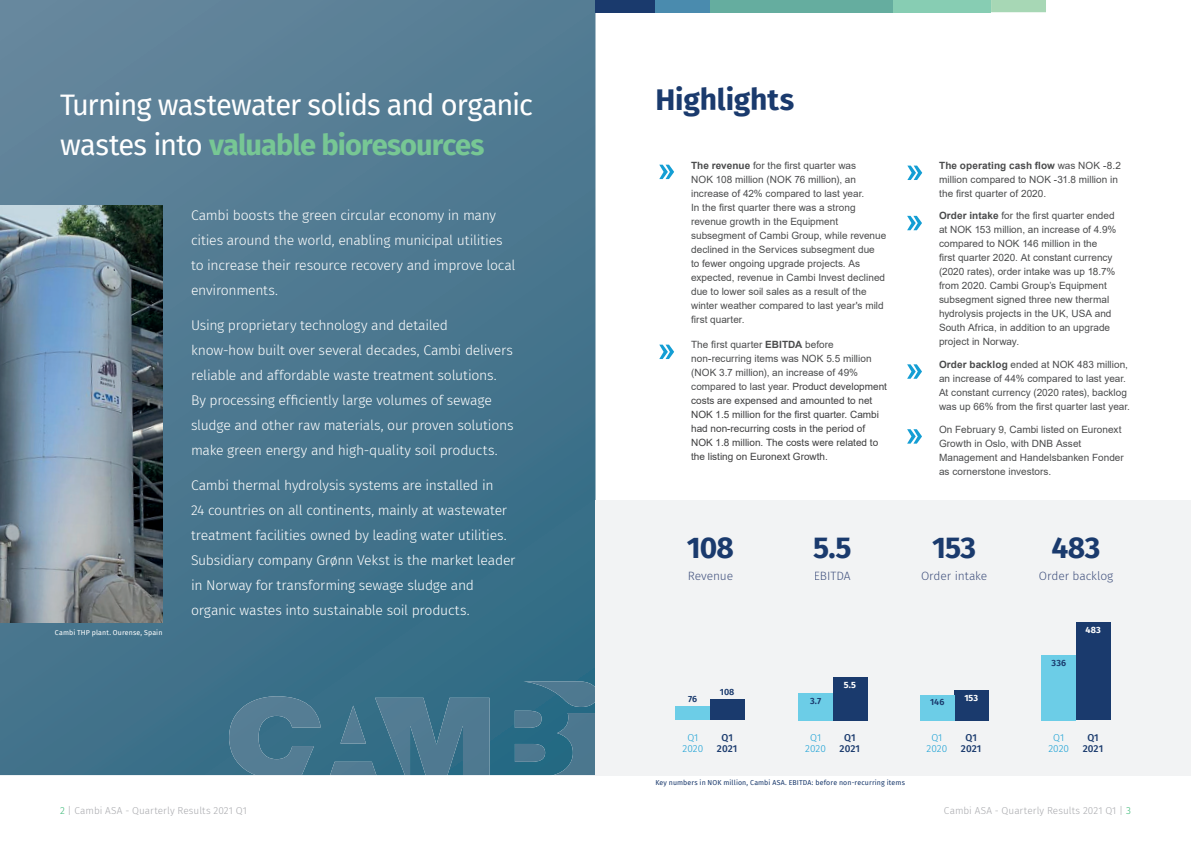
<style>
.page{position:relative;width:1191px;height:842px;background:#fff}
.page>*{position:absolute;margin:0;border:0;box-sizing:border-box;transform-origin:0 0}
.t1{font:700 30px "Fira Sans";letter-spacing:-.01em;color:#1a3a6d}
.t2{font:29px/40px "Fira Sans";letter-spacing:-.035em;color:#fff}
.t3{font:300 14px/25px "Fira Sans";letter-spacing:-.02em;color:#fff}
.t4{font:300 12px "Fira Sans";letter-spacing:-.01em;color:#43537f}
.t5{font:10px/14px "Arial";color:#4b4c4d}
.t6{font:10px/14px "Arial";color:#3e3e3f}
.t7{font:300 10px "Fira Sans";letter-spacing:.005em;color:#a8a9ad}
.t8{font:300 10px/11px "Fira Sans";letter-spacing:.005em;color:#149ed4;text-align:center}
.t9{font:500 10px/11px "Fira Sans";letter-spacing:.005em;color:#1a3a6d;text-align:center}
.t10{font:600 9px "Fira Sans";letter-spacing:.01em;color:#1a3a6d}
.t11{font:700 9px "Fira Sans";letter-spacing:.015em;color:#fff}
.t12{font:7px "Fira Sans";letter-spacing:.02em;color:#1a3a6d}
.t13{font:7px "Fira Sans";letter-spacing:.02em;color:#fff}
.s1{font-weight:700;color:#77c794}
.s2{font-weight:700}
.s3{color:#4b4c4d}
.s4{font-weight:700;color:#4b4c4d}
.s5{color:#3ab875}
</style>
<div class="page">
<svg style="left:0;top:0;width:595px;height:775px;background:#4a778f"></svg>
<img style="left:0;top:206px;width:162px;height:416px">
<svg style="left:515px;top:681px;width:80px;height:95px;background:#3c738b"></svg>
<svg style="left:329px;top:698px;width:160px;height:78px;background:#47778f"></svg>
<svg style="left:229px;top:696px;width:92px;height:80px;background:#4b7990"></svg>
<div style="left:595px;top:0;width:298px;height:12px;background:#1a3a6d"></div>
<div style="left:655px;top:0;width:55px;height:12px;background:#4a8bae"></div>
<svg style="left:991px;top:0;width:55px;height:12px"></svg>
<hr style="left:710px;top:12px;width:183px;height:1px;background:#4d8885">
<div style="left:893px;top:0;width:98px;height:12px;background:#87cdb3"></div>
<div style="left:710px;top:0;width:183px;height:12px;background:#65ad9f"></div>
<div style="left:595px;top:500px;width:596px;height:275px;background:#f2f3f4"></div>
<div style="left:710px;top:700px;width:34px;height:20px;background:#1a3a6d"></div>
<div style="left:675px;top:707px;width:35px;height:13px;background:#6ccde7"></div>
<div style="left:1076px;top:622px;width:34px;height:98px;background:#1a3a6d"></div>
<div style="left:1041px;top:655px;width:35px;height:65px;background:#6ccde7"></div>
<div style="left:954px;top:690px;width:34px;height:30px;background:#1a3a6d"></div>
<div style="left:920px;top:695px;width:34px;height:25px;background:#6ccde7"></div>
<div style="left:833px;top:677px;width:34px;height:43px;background:#1a3a6d"></div>
<div style="left:798px;top:693px;width:35px;height:27px;background:#6ccde7"></div>
<svg style="left:659px;top:165px;width:15px;height:14px"></svg>
<svg style="left:659px;top:345px;width:15px;height:14px"></svg>
<svg style="left:907px;top:364px;width:15px;height:15px"></svg>
<svg style="left:907px;top:216px;width:15px;height:14px"></svg>
<svg style="left:907px;top:166px;width:15px;height:14px"></svg>
<svg style="left:907px;top:429px;width:15px;height:15px"></svg>
<h2 class="t2" style="left:60px;top:84px;width:474px">Turning wastewater solids and organic wastes into <span class="s1">valuable bioresources</span></h2>
<p class="t13" style="left:55px;top:627px;width:109px">Cambi THP plant. Ourense, Spain</p>
<h3 class="t3" style="left:191px;top:203px;width:326px">Cambi boosts the green circular economy in many cities around the world, enabling municipal utilities to increase their resource recovery and improve local environments.</h3>
<p class="t3" style="left:191px;top:313px;width:324px">Using proprietary technology and detailed know-how built over several decades, Cambi delivers reliable and affordable waste treatment solutions.<br>By processing efficiently large volumes of sewage sludge and other raw materials, our proven solutions make green energy and high-quality soil products.</p>
<p class="t3" style="left:191px;top:473px;width:326px">Cambi thermal hydrolysis systems are installed in<br>24 countries on all continents, mainly at wastewater treatment facilities owned by leading water utilities.<br>Subsidiary company Grønn Vekst is the market leader in Norway for transforming sewage sludge and organic wastes into sustainable soil products.</p>
<h1 class="t1" style="left:655px;top:74px;width:140px">Highlights</h1>
<p class="t5" style="left:691px;top:159px;width:197px"><span class="s2">The revenue</span> for the first quarter was<br>NOK 108 million (NOK 76 million), an increase of 42% compared to last year.<br>In the first quarter there was a strong revenue growth in the Equipment subsegment of Cambi Group, while revenue declined in the Services subsegment due<br>to fewer ongoing upgrade projects. As expected, revenue in Cambi Invest declined due to lower soil sales as a result of the winter weather compared to last year's mild first quarter.</p>
<p class="t6" style="left:691px;top:338px;width:197px"><span class="s3">The first quarter</span> <span class="s4">EBITDA</span> <span class="s3">before non-recurring items was NOK 5.5 million (NOK 3.7 million), an increase of 49% compared to last year.</span> Product development costs are expensed and amounted to net NOK 1.5 million for the first quarter. Cambi had non-recurring costs in the period of NOK 1.8 million. The costs were related to the listing on Euronext Growth.</p>
<p class="t5" style="left:939px;top:159px;width:183px"><span class="s2">The operating cash flow</span> was NOK -8.2 million compared to NOK -31.8 million in the first quarter of 2020.</p>
<p class="t5" style="left:939px;top:209px;width:179px"><span class="s2">Order intake</span> for the first quarter ended at NOK 153 million, an increase of 4.9% compared to NOK 146 million in the<br>first quarter 2020. At constant currency (2020 rates), order intake was up 18.7% from 2020. Cambi Group’s Equipment subsegment signed three new thermal hydrolysis projects in the UK, USA and South Africa, in addition to an upgrade project in Norway.</p>
<p class="t5" style="left:939px;top:357px;width:192px"><span class="s2">Order backlog</span> ended at NOK 483 million, an increase of 44% compared to last year.<br>At constant currency (2020 rates), backlog was up 66% from the first quarter last year.</p>
<p class="t5" style="left:939px;top:422px;width:186px">On February 9, Cambi listed on Euronext Growth in Oslo, with DNB Asset Management and Handelsbanken Fonder as cornerstone investors.</p>
<h1 class="t1" style="left:687px;top:522px;width:48px">108</h1>
<h1 class="t1" style="left:813px;top:522px;width:40px">5.5</h1>
<h1 class="t1" style="left:932px;top:522px;width:45px">153</h1>
<h1 class="t1" style="left:1051px;top:522px;width:51px">483</h1>
<p class="t4" style="left:687px;top:567px;width:47px">Revenue</p>
<p class="t4" style="left:814px;top:567px;width:38px">EBITDA</p>
<p class="t4" style="left:921px;top:567px;width:68px">Order intake</p>
<p class="t4" style="left:1038px;top:567px;width:76px">Order backlog</p>
<p class="t11" style="left:1085px;top:623px;width:17px">483</p>
<p class="t10" style="left:1051px;top:656px;width:16px">336</p>
<p class="t10" style="left:688px;top:691px;width:11px">76</p>
<p class="t10" style="left:720px;top:684px;width:16px">108</p>
<p class="t10" style="left:810px;top:694px;width:13px">3.7</p>
<p class="t11" style="left:844px;top:677px;width:14px">5.5</p>
<p class="t10" style="left:930px;top:695px;width:16px">146</p>
<p class="t11" style="left:964px;top:691px;width:15px">153</p>
<p class="t8" style="left:682px;top:732px;width:22px">Q1<br>2020</p>
<p class="t9" style="left:717px;top:731px;width:22px">Q1<br>2021</p>
<p class="t8" style="left:805px;top:732px;width:22px">Q1<br>2020</p>
<p class="t9" style="left:839px;top:731px;width:22px">Q1<br>2021</p>
<p class="t8" style="left:926px;top:732px;width:22px">Q1<br>2020</p>
<p class="t9" style="left:961px;top:731px;width:22px">Q1<br>2021</p>
<p class="t8" style="left:1048px;top:732px;width:22px">Q1<br>2020</p>
<p class="t9" style="left:1082px;top:731px;width:22px">Q1<br>2021</p>
<p class="t12" style="left:655px;top:777px;width:251px">Key numbers in NOK million, Cambi ASA. EBITDA: before non-recurring items</p>
<p class="t7" style="left:60px;top:804px;width:188px"><span class="s5">2</span> | Cambi ASA - Quarterly Results 2021 Q1</p>
<p class="t7" style="left:944px;top:804px;width:188px">Cambi ASA - Quarterly Results 2021 Q1 | <span class="s5">3</span></p>
</div>
